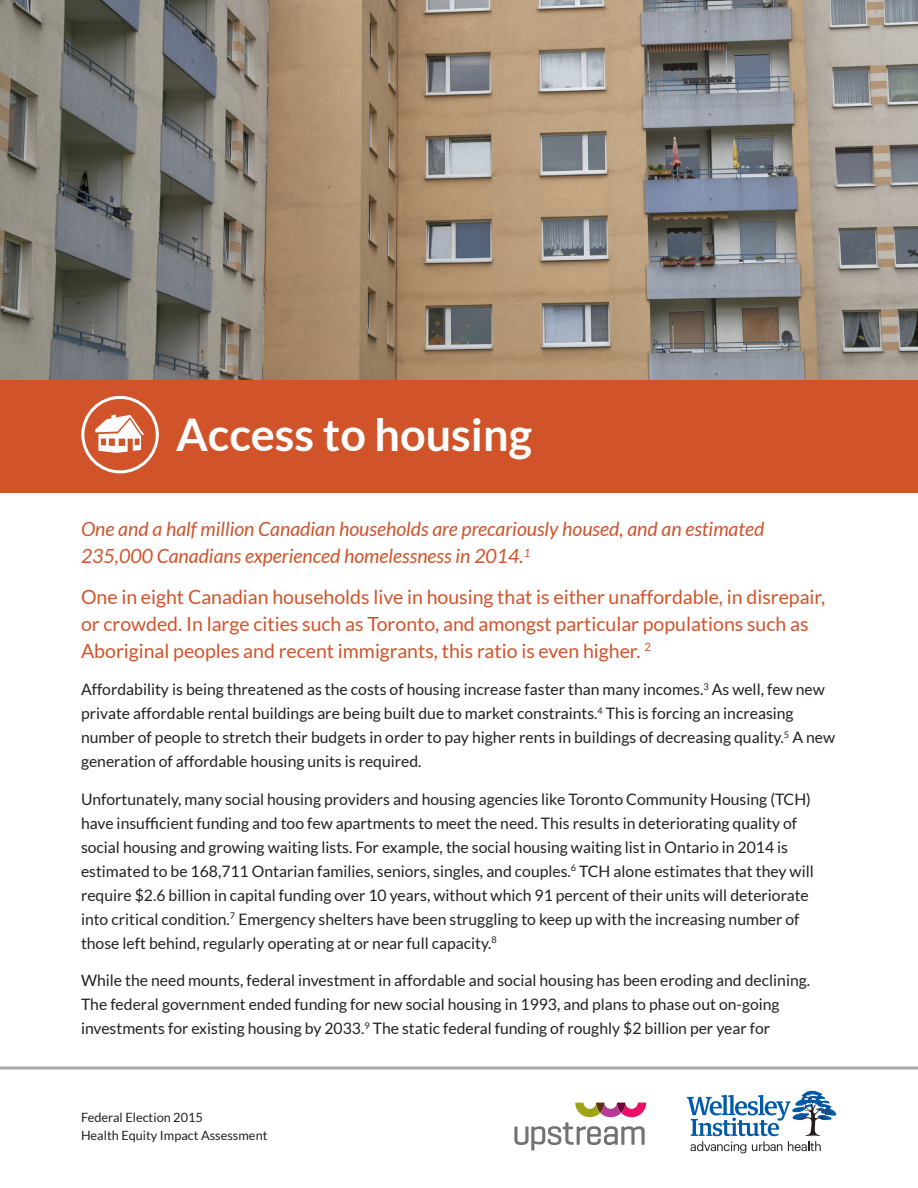
<style>
.page{position:relative;width:918px;height:1188px;background:#fff}
.page>*{position:absolute;margin:0;border:0;box-sizing:border-box;transform-origin:0 0}
.t1{font:700 45px "Lato";color:#fff}
.Body{font:19.5px/27px "Lato";color:#d1532a}
.Body-2{font:italic 19.5px/27px "Lato";color:#d1532a}
.Body-3{font:15.75px/24px "Lato";color:#231f20}
.t2{font:12.75px/18px "Lato";color:#231f20}
</style>
<div class="page">
<svg style="left:0;top:1066px;width:918px;height:4px;background:#bdbec1"></svg>
<svg style="left:687px;top:1090px;width:150px;height:63px"></svg>
<svg style="left:514px;top:1103px;width:132px;height:47px"></svg>
<img style="left:0;top:0;width:918px;height:380px">
<div style="left:0;top:380px;width:918px;height:112px;background:#d1532a"></div>
<div style="left:81px;top:396px;width:78px;height:77px;border:3px solid #fff;border-radius:50%"></div>
<svg style="left:95px;top:415px;width:49px;height:38px"></svg>
<p class="t1" style="left:176px;top:408px;width:357px">Access to housing</p>
<p class="Body-2" style="left:81px;top:516px;width:685px">One and a half million Canadian households are precariously housed, and an estimated<br>235,000 Canadians experienced homelessness in 2014.<sup>1</sup></p>
<p class="Body" style="left:81px;top:583px;width:746px">One in eight Canadian households live in housing that is either unaffordable, in disrepair, or crowded. In large cities such as Toronto, and amongst particular populations such as<br>Aboriginal peoples and recent immigrants, this ratio is even higher. <sup>2</sup></p>
<p class="Body-3" style="left:81px;top:677px;width:756px">Affordability is being threatened as the costs of housing increase faster than many incomes.<sup>3</sup> As well, few new private affordable rental buildings are being built due to market constraints.<sup>4</sup> This is forcing an increasing number of people to stretch their budgets in order to pay higher rents in buildings of decreasing quality.<sup>5</sup> A new generation of affordable housing units is required.</p>
<p class="Body-3" style="left:81px;top:787px;width:734px">Unfortunately, many social housing providers and housing agencies like Toronto Community Housing (TCH) have insufficient funding and too few apartments to meet the need. This results in deteriorating quality of social housing and growing waiting lists. For example, the social housing waiting list in Ontario in 2014 is estimated to be 168,711 Ontarian families, seniors, singles, and couples.<sup>6</sup> TCH alone estimates that they will require $2.6 billion in capital funding over 10 years, without which 91 percent of their units will deteriorate into critical condition.<sup>7</sup> Emergency shelters have been struggling to keep up with the increasing number of those left behind, regularly operating at or near full capacity.<sup>8</sup></p>
<p class="Body-3" style="left:81px;top:968px;width:731px">While the need mounts, federal investment in affordable and social housing has been eroding and declining.<br>The federal government ended funding for new social housing in 1993, and plans to phase out on-going investments for existing housing by 2033.<sup>9</sup> The static federal funding of roughly $2 billion per year for</p>
<p class="t2" style="left:81px;top:1108px;width:188px">Federal Election 2015<br>Health Equity Impact Assessment</p>
</div>
